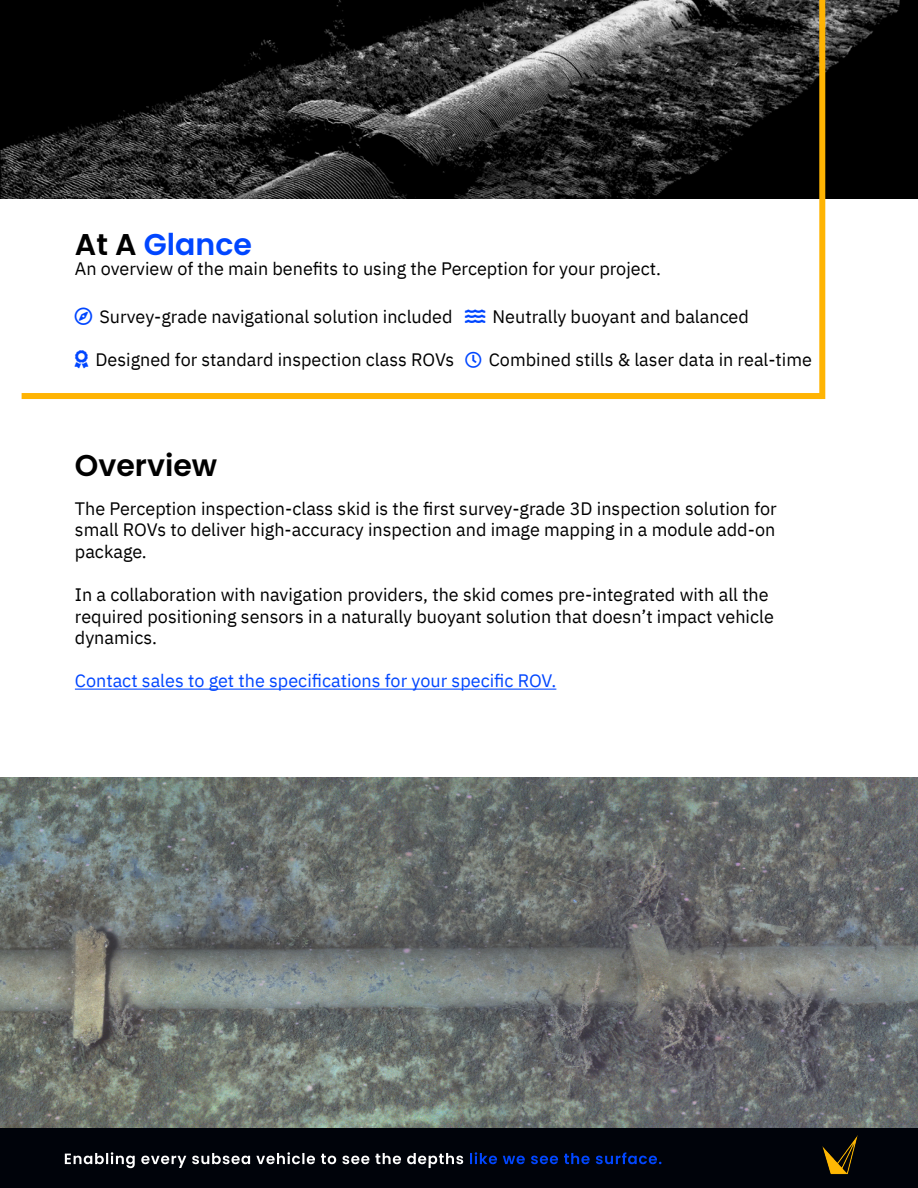
<style>
.page{position:relative;width:918px;height:1188px;background:#fff}
.page>*{position:absolute;margin:0;border:0;box-sizing:border-box;transform-origin:0 0}
.t1{font:600 30px "Poppins";color:#0046ff}
.t2{font:600 30px "Poppins";color:#000}
.t3{font:18px/21.6px "IBM Plex Sans";color:#000;text-align:justify}
.t4{font:18px "IBM Plex Sans";color:#0046ff}
.s1{color:#000}
.s2{color:#0046ff}
</style>
<div class="page">
<div style="left:0;top:1120px;width:918px;height:68px;background:#00030a"></div>
<img style="left:804px;top:1127px;width:72px;height:48px">
<svg style="left:470px;top:1152px;width:192px;height:12px"></svg>
<svg style="left:65px;top:1152px;width:398px;height:16px"></svg>
<img style="left:0;top:0;width:918px;height:199px">
<div style="left:819px;top:0;width:6px;height:399px;background:#ffb403"></div>
<div style="left:22px;top:393px;width:800px;height:6px;background:#ffb403"></div>
<hr style="left:75px;top:689px;width:481px;height:1px;background:#0046ff">
<img style="left:0;top:778px;width:918px;height:349px">
<p class="t1" style="left:75px;top:227px;width:178px"><span class="s1">At A</span> Glance</p>
<p class="t3" style="left:75px;top:256px;width:588px">An overview of the main benefits to using the Perception for your project.</p>
<p class="t3" style="left:99px;top:304px;width:355px">Survey-grade navigational solution included</p>
<p class="t3" style="left:95px;top:347px;width:360px">Designed for standard inspection class ROVs</p>
<p class="t3" style="left:465px;top:304px;width:285px"><span class="s2">▲</span> Neutrally buoyant and balanced</p>
<p class="t3" style="left:489px;top:347px;width:325px">Combined stills &amp; laser data in real-time</p>
<p class="t2" style="left:75px;top:448px;width:144px">Overview</p>
<p class="t3" style="left:75px;top:496px;width:703px">The Perception inspection-class skid is the first survey-grade 3D inspection solution for small ROVs to deliver high-accuracy inspection and image mapping in a module add-on package.</p>
<p class="t3" style="left:75px;top:582px;width:701px;text-align:left">In a collaboration with navigation providers, the skid comes pre-integrated with all the required positioning sensors in a naturally buoyant solution that doesn’t impact vehicle dynamics.</p>
<p class="t4" style="left:75px;top:667px;width:483px">Contact sales to get the specifications for your specific ROV.</p>
</div>
